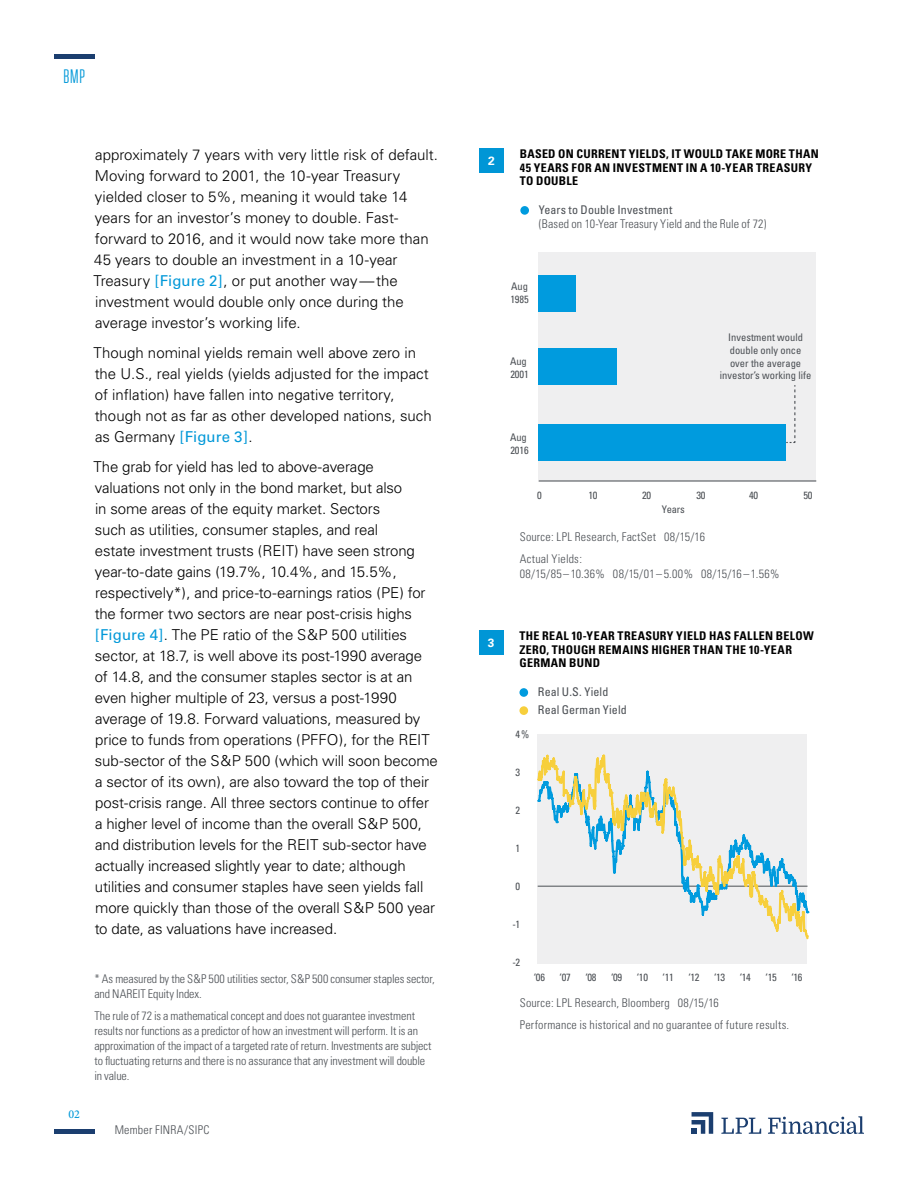
<style>
.page{position:relative;width:918px;height:1188px;background:#fff}
.page>*{position:absolute;margin:0;border:0;box-sizing:border-box;transform-origin:0 0}
.t1{font:19.5px "Tungsten Narrow";color:#0098d8}
.t2{font:300 15px/21px "Univers";letter-spacing:-.01em;color:#000}
.t3{font:300 condensed 12px/15px "Univers";letter-spacing:-.005em;color:#4b4f54}
.t4{font:700 condensed 12px/13.5px "Univers";letter-spacing:.03em;color:#000}
.t5{font:300 condensed 12px/21.8px "Univers";letter-spacing:.015em;color:#4b4f54}
.t6{font:condensed 12px "Univers";letter-spacing:.005em;color:#4b4f54}
.t7{font:300 condensed 12px/21.8px "Univers";letter-spacing:.02em;color:#4b4f54}
.t8{font:300 condensed 12px "Univers";letter-spacing:.03em;color:#4b4f54}
.t9{font:500 12px "Minion Pro";color:#0098d8}
.t10{font:700 12px "Univers";color:#fff}
.t11{font:condensed 10.5px/12.6px "Univers";color:#4b4f54}
.s1{font-weight:400;color:#0098d8}
</style>
<div class="page">
<hr style="left:54px;top:1130px;width:40px;height:4px;background:#1b3e6f">
<hr style="left:54px;top:54px;width:40px;height:4px;background:#1b3e6f">
<svg style="left:692px;top:1112px;width:21px;height:22px"></svg>
<svg style="left:721px;top:1118px;width:40px;height:16px"></svg>
<svg style="left:768px;top:1116px;width:96px;height:18px"></svg>
<div style="left:479px;top:148px;width:25px;height:25px;background:#0096d6"></div>
<div style="left:538px;top:252px;width:278px;height:229px;background:#efeff0"></div>
<div style="left:538px;top:275px;width:38px;height:36px;background:#009bde"></div>
<div style="left:538px;top:348px;width:79px;height:37px;background:#009bde"></div>
<div style="left:539px;top:424px;width:247px;height:37px;background:#009bde"></div>
<hr style="left:539px;top:481px;width:277px;height:1px;background:#4b4f54">
<div style="left:520px;top:206px;width:9px;height:9px;background:#009bde;border-radius:50%"></div>
<svg style="left:786px;top:385px;width:10px;height:58px"></svg>
<div style="left:479px;top:631px;width:24px;height:24px;background:#0096d6"></div>
<div style="left:538px;top:734px;width:269px;height:229px;background:#efeff0"></div>
<svg style="left:537px;top:753px;width:273px;height:187px"></svg>
<div style="left:519px;top:706px;width:9px;height:9px;background:#f7cf3c;border-radius:50%"></div>
<div style="left:519px;top:688px;width:9px;height:9px;background:#009bde;border-radius:50%"></div>
<h1 class="t1" style="left:63px;top:67px;width:23px">BMP</h1>
<p class="t2" style="left:93px;top:145px;width:346px">approximately 7 years with very little risk of default.<br>Moving forward to 2001, the 10-year Treasury yielded closer to 5%, meaning it would take 14 years for an investor’s money to double. Fast&shy;forward to 2016, and it would now take more than 45 years to double an investment in a 10-year Treasury <span class="s1">[Figure 2]</span>, or put another way—the investment would double only once during the average investor’s working life.</p>
<p class="t2" style="left:93px;top:343px;width:340px">Though nominal yields remain well above zero in the U.S., real yields (yields adjusted for the impact of inflation) have fallen into negative territory, though not as far as other developed nations, such as Germany <span class="s1">[Figure 3]</span>.</p>
<p class="t2" style="left:93px;top:457px;width:346px">The grab for yield has led to above-average valuations not only in the bond market, but also<br>in some areas of the equity market. Sectors<br>such as utilities, consumer staples, and real<br>estate investment trusts (REIT) have seen strong year-to-date gains (19.7%, 10.4%, and 15.5%, respectively*), and price-to-earnings ratios (PE) for the former two sectors are near post-crisis highs <span class="s1">[Figure 4]</span>. The PE ratio of the S&amp;P 500 utilities sector, at 18.7, is well above its post-1990 average<br>of 14.8, and the consumer staples sector is at an even higher multiple of 23, versus a post-1990 average of 19.8. Forward valuations, measured by price to funds from operations (PFFO), for the REIT sub-sector of the S&amp;P 500 (which will soon become a sector of its own), are also toward the top of their post-crisis range. All three sectors continue to offer a higher level of income than the overall S&amp;P 500, and distribution levels for the REIT sub-sector have actually increased slightly year to date; although utilities and consumer staples have seen yields fall more quickly than those of the overall S&amp;P 500 year to date, as valuations have increased.</p>
<p class="t9" style="left:68px;top:1106px;width:13px">02</p>
<p class="t3" style="left:94px;top:972px;width:342px">* As measured by the S&amp;P 500 utilities sector, S&amp;P 500 consumer staples sector, and NAREIT Equity Index.</p>
<p class="t3" style="left:94px;top:1008px;width:339px">The rule of 72 is a mathematical concept and does not guarantee investment results nor functions as a predictor of how an investment will perform. It is an approximation of the impact of a targeted rate of return. Investments are subject to fluctuating returns and there is no assurance that any investment will double in value.</p>
<p class="t5" style="left:115px;top:1119px;width:96px">Member FINRA/SIPC</p>
<p class="t10" style="left:488px;top:153px;width:8px">2</p>
<p class="t4" style="left:520px;top:147px;width:301px">BASED ON CURRENT YIELDS, IT WOULD TAKE MORE THAN<br>45 YEARS FOR AN INVESTMENT IN A 10-YEAR TREASURY<br>TO DOUBLE</p>
<p class="t6" style="left:539px;top:202px;width:135px">Years to Double Investment</p>
<p class="t3" style="left:539px;top:217px;width:229px">(Based on 10-Year Treasury Yield and the Rule of 72)</p>
<p class="t11" style="left:510px;top:280px;width:20px">Aug<br>1985</p>
<p class="t11" style="left:510px;top:355px;width:20px">Aug<br>2001</p>
<p class="t11" style="left:720px;top:331px;width:93px;text-align:center">Investment would double only once over the average investor’s working life</p>
<p class="t11" style="left:510px;top:431px;width:20px">Aug<br>2016</p>
<p class="t11" style="left:537px;top:489px;width:6px">0</p>
<p class="t11" style="left:589px;top:489px;width:11px">10</p>
<p class="t11" style="left:642px;top:489px;width:11px">20</p>
<p class="t11" style="left:697px;top:489px;width:11px">30</p>
<p class="t11" style="left:749px;top:489px;width:11px">40</p>
<p class="t11" style="left:662px;top:503px;width:24px">Years</p>
<p class="t11" style="left:804px;top:489px;width:11px">50</p>
<p class="t7" style="left:520px;top:526px;width:187px">Source: LPL Research, FactSet 08/15/16<br>Actual Yields:</p>
<p class="t8" style="left:520px;top:567px;width:261px">08/15/85–10.36% 08/15/01–5.00% 08/15/16–1.56%</p>
<p class="t10" style="left:488px;top:636px;width:8px">3</p>
<p class="t4" style="left:519px;top:629px;width:296px">THE REAL 10-YEAR TREASURY YIELD HAS FALLEN BELOW<br>ZERO, THOUGH REMAINS HIGHER THAN THE 10-YEAR<br>GERMAN BUND</p>
<p class="t6" style="left:538px;top:684px;width:72px">Real U.S. Yield</p>
<p class="t11" style="left:516px;top:727px;width:15px">4%</p>
<p class="t11" style="left:516px;top:766px;width:6px">3</p>
<p class="t11" style="left:516px;top:804px;width:6px">2</p>
<p class="t11" style="left:516px;top:842px;width:6px">1</p>
<p class="t11" style="left:516px;top:880px;width:6px">0</p>
<p class="t11" style="left:512px;top:918px;width:9px">-1</p>
<p class="t11" style="left:512px;top:956px;width:9px">-2</p>
<p class="t6" style="left:538px;top:702px;width:90px">Real German Yield</p>
<p class="t11" style="left:534px;top:971px;width:13px">‘06</p>
<p class="t11" style="left:560px;top:971px;width:13px">‘07</p>
<p class="t11" style="left:585px;top:971px;width:13px">‘08</p>
<p class="t11" style="left:611px;top:971px;width:13px">‘09</p>
<p class="t11" style="left:637px;top:971px;width:13px">‘10</p>
<p class="t11" style="left:663px;top:971px;width:13px">‘11</p>
<p class="t11" style="left:688px;top:971px;width:13px">‘12</p>
<p class="t11" style="left:714px;top:971px;width:13px">‘13</p>
<p class="t11" style="left:740px;top:971px;width:13px">‘14</p>
<p class="t11" style="left:766px;top:971px;width:13px">‘15</p>
<p class="t11" style="left:791px;top:971px;width:13px">‘16</p>
<p class="t5" style="left:520px;top:992px;width:271px">Source: LPL Research, Bloomberg 08/15/16<br>Performance is historical and no guarantee of future results.</p>
</div>
